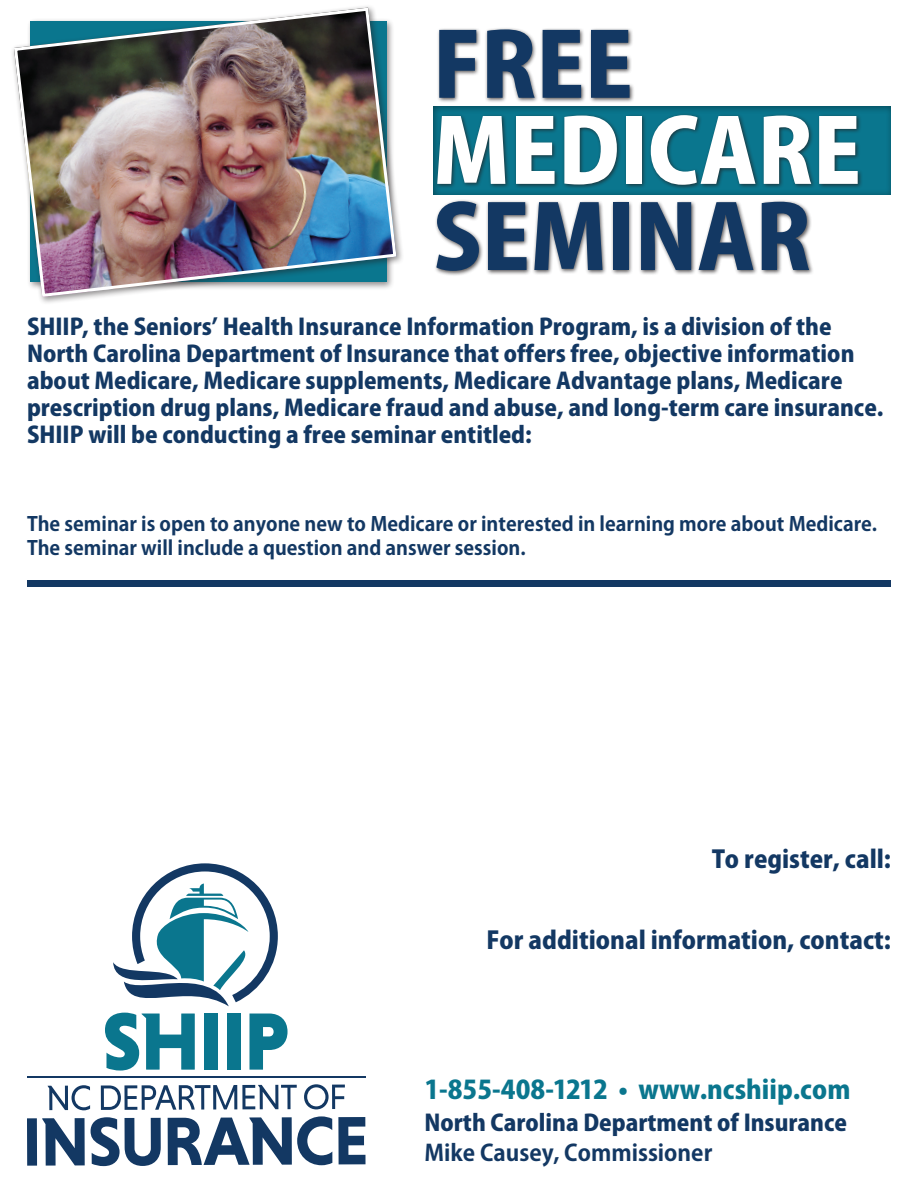
<style>
.page{position:relative;width:918px;height:1188px;background:#fff}
.page>*{position:absolute;margin:0;border:0;box-sizing:border-box;transform-origin:0 0}
.t1{font:800 87.75px "Koz Go Pr 6 N";color:#133863}
.t2{font:800 87.75px "Koz Go Pr 6 N";color:#fff}
.t3{font:800 25.5px "Koz Go Pr 6 N";color:#0a768e}
.t4{font:800 24.15px "Koz Go Pr 6 N";color:#133863}
.t5{font:800 22.5px/27px "Koz Go Pr 6 N";color:#133863}
.t6{font:700 22.5px "Koz Go Pr 6 N";color:#133863}
.t7{font:700 19.5px/24px "Koz Go Pr 6 N";color:#133863}
</style>
<div class="page">
<div style="left:432px;top:106px;width:459px;height:90px;background:#231f20;opacity:.5"></div>
<div style="left:27px;top:580px;width:864px;height:6px;background:#133863"></div>
<div style="left:434px;top:26px;width:429px;height:250px;background:#231f20;opacity:.75"></div>
<img style="left:12px;top:6px;width:386px;height:293px">
<svg style="left:105px;top:863px;width:183px;height:208px"></svg>
<svg style="left:48px;top:1085px;width:42px;height:25px"></svg>
<svg style="left:101px;top:1085px;width:196px;height:25px"></svg>
<svg style="left:304px;top:1084px;width:41px;height:25px"></svg>
<div style="left:27px;top:1118px;width:10px;height:48px;background:#133863"></div>
<svg style="left:42px;top:1118px;width:43px;height:48px"></svg>
<svg style="left:91px;top:1117px;width:70px;height:49px"></svg>
<svg style="left:168px;top:1116px;width:164px;height:49px"></svg>
<svg style="left:338px;top:1117px;width:28px;height:47px"></svg>
<hr style="left:27px;top:1076px;width:339px;height:2px;background:#133863">
<h1 class="t1" style="left:433px;top:16px;width:202px">FREE</h1>
<h1 class="t2" style="left:433px;top:102px;width:430px">MEDICARE</h1>
<h1 class="t1" style="left:433px;top:188px;width:379px">SEMINAR</h1>
<p class="t5" style="left:27px;top:313px;width:858px">SHIIP, the Seniors’ Health Insurance Information Program, is a division of the North Carolina Department of Insurance that offers free, objective information about Medicare, Medicare supplements, Medicare Advantage plans, Medicare prescription drug plans, Medicare fraud and abuse, and long-term care insurance.<br>SHIIP will be conducting a free seminar entitled:</p>
<p class="t7" style="left:27px;top:512px;width:852px">The seminar is open to anyone new to Medicare or interested in learning more about Medicare.<br>The seminar will include a question and answer session.</p>
<p class="t4" style="left:712px;top:846px;width:181px">To register, call:</p>
<p class="t4" style="left:486px;top:927px;width:406px">For additional information, contact:</p>
<p class="t3" style="left:424px;top:1075px;width:427px">1-855-408-1212 • www.ncshiip.com</p>
<p class="t5" style="left:424px;top:1110px;width:424px">North Carolina Department of Insurance</p>
<p class="t6" style="left:424px;top:1140px;width:289px">Mike Causey, Commissioner</p>
</div>
